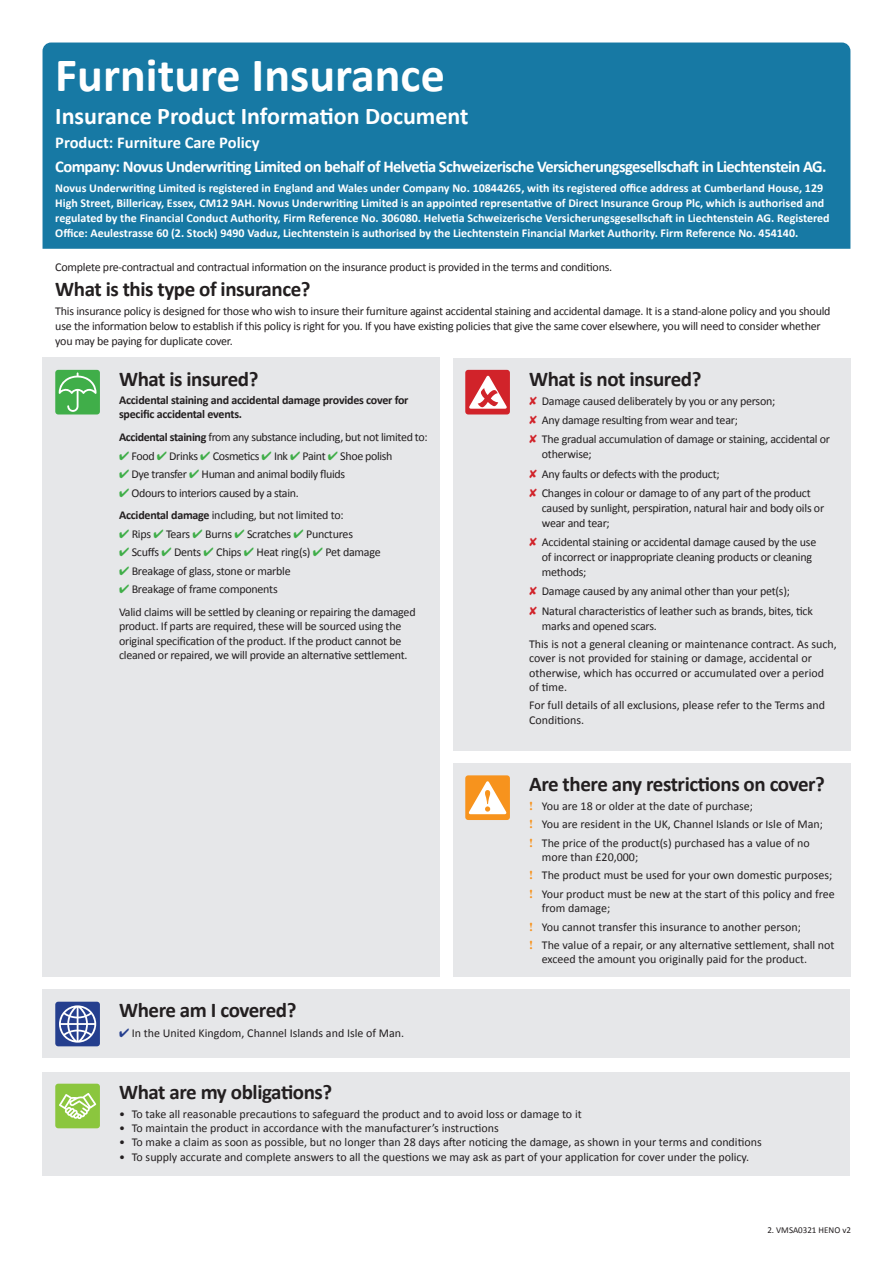
<style>
.page{position:relative;width:893px;height:1263px;background:#fff}
.page>*{position:absolute;margin:0;border:0;box-sizing:border-box;transform-origin:0 0}
.t1{font:700 48px "Calibri";color:#fff}
.t2{font:700 24px "Calibri";color:#fff}
.t3{font:700 21px "Calibri";letter-spacing:-.02em;color:#231f20}
.t4{font:700 16.5px "Calibri";letter-spacing:-.035em;color:#fff}
.t5{font:700 16.5px "Calibri";color:#fff}
.t6{font:12px/15px "Calibri";letter-spacing:-.02em;color:#231f20}
.t7{font:12px/14.2px "Calibri";color:#231f20}
.t8{font:700 12px/15px "Calibri";color:#fff}
.t9{font:700 12px/14.2px "Calibri";letter-spacing:-.02em;color:#231f20}
.t10{font:9px "Calibri";color:#231f20}
.s1{color:#d1232a}
.s2{font-weight:700}
.s3{color:#40ae49}
.s4{color:#253f8e}
.s5{font-family:"Times";font-weight:700;color:#f7931d}
</style>
<div class="page">
<div style="left:43px;top:43px;width:807px;height:206px;background:#1779a4"></div>
<div style="left:43px;top:358px;width:397px;height:619px;background:#e6e7e9"></div>
<div style="left:55px;top:370px;width:45px;height:44px;background:#40ae49;border-radius:3px"></div>
<svg style="left:59px;top:372px;width:38px;height:40px"></svg>
<div style="left:453px;top:358px;width:397px;height:392px;background:#e6e7e9"></div>
<div style="left:465px;top:370px;width:45px;height:44px;background:#d1232a;border-radius:3px"></div>
<svg style="left:469px;top:375px;width:38px;height:34px"></svg>
<div style="left:453px;top:763px;width:397px;height:214px;background:#e6e7e9"></div>
<div style="left:465px;top:775px;width:45px;height:45px;background:#f7931d;border-radius:3px"></div>
<svg style="left:468px;top:781px;width:39px;height:33px"></svg>
<div style="left:43px;top:990px;width:807px;height:68px;background:#e6e7e9"></div>
<div style="left:55px;top:1002px;width:45px;height:44px;background:#253f8e;border-radius:3px"></div>
<svg style="left:59px;top:1005px;width:37px;height:38px"></svg>
<div style="left:43px;top:1071px;width:807px;height:104px;background:#e6e7e9"></div>
<div style="left:55px;top:1084px;width:45px;height:44px;background:#8bc63e;border-radius:3px"></div>
<svg style="left:59px;top:1093px;width:37px;height:26px"></svg>
<p class="t1" style="left:55px;top:45px;width:391px">Furniture Insurance</p>
<p class="t2" style="left:55px;top:101px;width:415px">Insurance Product Information Document</p>
<p class="t5" style="left:55px;top:132px;width:206px">Product: Furniture Care Policy</p>
<p class="t4" style="left:55px;top:156px;width:773px">Company: Novus Underwriting Limited on behalf of Helvetia Schweizerische Versicherungsgesellschaft in Liechtenstein AG.</p>
<p class="t8" style="left:55px;top:180px;width:776px">Novus Underwriting Limited is registered in England and Wales under Company No. 10844265, with its registered office address at Cumberland House, 129<br>High Street, Billericay, Essex, CM12 9AH. Novus Underwriting Limited is an appointed representative of Direct Insurance Group Plc, which is authorised and regulated by the Financial Conduct Authority, Firm Reference No. 306080. Helvetia Schweizerische Versicherungsgesellschaft in Liechtenstein AG. Registered Office: Aeulestrasse 60 (2. Stock) 9490 Vaduz, Liechtenstein is authorised by the Liechtenstein Financial Market Authority. Firm Reference No. 454140.</p>
<p class="t6" style="left:55px;top:259px;width:558px">Complete pre-contractual and contractual information on the insurance product is provided in the terms and conditions.</p>
<p class="t3" style="left:55px;top:275px;width:257px">What is this type of insurance?</p>
<p class="t6" style="left:55px;top:304px;width:777px">This insurance policy is designed for those who wish to insure their furniture against accidental staining and accidental damage. It is a stand-alone policy and you should use the information below to establish if this policy is right for you. If you have existing policies that give the same cover elsewhere, you will need to consider whether you may be paying for duplicate cover.</p>
<p class="t3" style="left:529px;top:365px;width:174px">What is not insured?</p>
<p class="t6" style="left:529px;top:393px;width:248px"><span class="s1">✘</span> Damage caused deliberately by you or any person;</p>
<p class="t6" style="left:529px;top:413px;width:210px"><span class="s1">✘</span> Any damage resulting from wear and tear;</p>
<p class="t6" style="left:542px;top:432px;width:290px;text-indent:-13px"><span class="s1">✘</span> The gradual accumulation of damage or staining, accidental or otherwise;</p>
<p class="t6" style="left:529px;top:466px;width:192px"><span class="s1">✘</span> Any faults or defects with the product;</p>
<p class="t6" style="left:542px;top:485px;width:284px;text-indent:-13px"><span class="s1">✘</span> Changes in colour or damage to of any part of the product caused by sunlight, perspiration, natural hair and body oils or wear and tear;</p>
<p class="t6" style="left:542px;top:535px;width:276px;text-indent:-13px"><span class="s1">✘</span> Accidental staining or accidental damage caused by the use of incorrect or inappropriate cleaning products or cleaning methods;</p>
<p class="t6" style="left:529px;top:584px;width:262px"><span class="s1">✘</span> Damage caused by any animal other than your pet(s);</p>
<p class="t6" style="left:542px;top:603px;width:273px;text-indent:-13px"><span class="s1">✘</span> Natural characteristics of leather such as brands, bites, tick marks and opened scars.</p>
<p class="t7" style="left:529px;top:637px;width:309px">This is not a general cleaning or maintenance contract. As such, cover is not provided for staining or damage, accidental or otherwise, which has occurred or accumulated over a period of time.</p>
<p class="t7" style="left:529px;top:698px;width:298px">For full details of all exclusions, please refer to the Terms and<br>Conditions.</p>
<p class="t3" style="left:119px;top:365px;width:141px">What is insured?</p>
<p class="t9" style="left:119px;top:393px;width:291px">Accidental staining and accidental damage provides cover for specific accidental events.</p>
<p class="t6" style="left:119px;top:430px;width:310px"><span class="s2">Accidental staining</span> from any substance including, but not limited to:</p>
<p class="t6" style="left:119px;top:448px;width:275px"><span class="s3">✔</span> Food <span class="s3">✔</span> Drinks <span class="s3">✔</span> Cosmetics <span class="s3">✔</span> Ink <span class="s3">✔</span> Paint <span class="s3">✔</span> Shoe polish</p>
<p class="t6" style="left:119px;top:467px;width:228px"><span class="s3">✔</span> Dye transfer <span class="s3">✔</span> Human and animal bodily fluids</p>
<p class="t6" style="left:119px;top:485px;width:181px"><span class="s3">✔</span> Odours to interiors caused by a stain.</p>
<p class="t6" style="left:119px;top:508px;width:226px"><span class="s2">Accidental damage</span> including, but not limited to:</p>
<p class="t6" style="left:119px;top:526px;width:235px"><span class="s3">✔</span> Rips <span class="s3">✔</span> Tears <span class="s3">✔</span> Burns <span class="s3">✔</span> Scratches <span class="s3">✔</span> Punctures</p>
<p class="t6" style="left:119px;top:545px;width:263px"><span class="s3">✔</span> Scuffs <span class="s3">✔</span> Dents <span class="s3">✔</span> Chips <span class="s3">✔</span> Heat ring(s) <span class="s3">✔</span> Pet damage</p>
<p class="t6" style="left:119px;top:563px;width:173px"><span class="s3">✔</span> Breakage of glass, stone or marble</p>
<p class="t6" style="left:119px;top:582px;width:160px"><span class="s3">✔</span> Breakage of frame components</p>
<p class="t6" style="left:119px;top:605px;width:298px;line-height:14.2px">Valid claims will be settled by cleaning or repairing the damaged product. If parts are required, these will be sourced using the original specification of the product. If the product cannot be cleaned or repaired, we will provide an alternative settlement.</p>
<p class="t3" style="left:119px;top:997px;width:179px">Where am I covered?</p>
<p class="t7" style="left:119px;top:1026px;width:287px"><span class="s4">✔</span> In the United Kingdom, Channel Islands and Isle of Man.</p>
<p class="t3" style="left:529px;top:771px;width:297px">Are there any restrictions on cover?</p>
<p class="t7" style="left:529px;top:798px;width:226px"><span class="s5">!</span> You are 18 or older at the date of purchase;</p>
<p class="t7" style="left:529px;top:817px;width:295px"><span class="s5">!</span> You are resident in the UK, Channel Islands or Isle of Man;</p>
<p class="t7" style="left:542px;top:835px;width:269px;text-indent:-13px"><span class="s5">!</span> The price of the product(s) purchased has a value of no more than £20,000;</p>
<p class="t7" style="left:529px;top:868px;width:305px"><span class="s5">!</span> The product must be used for your own domestic purposes;</p>
<p class="t7" style="left:542px;top:887px;width:294px;text-indent:-13px"><span class="s5">!</span> Your product must be new at the start of this policy and free from damage;</p>
<p class="t7" style="left:529px;top:919px;width:273px"><span class="s5">!</span> You cannot transfer this insurance to another person;</p>
<p class="t7" style="left:542px;top:938px;width:294px;text-indent:-13px"><span class="s5">!</span> The value of a repair, or any alternative settlement, shall not exceed the amount you originally paid for the product.</p>
<p class="t3" style="left:119px;top:1079px;width:215px">What are my obligations?</p>
<p class="t7" style="left:119px;top:1107px;width:464px">• To take all reasonable precautions to safeguard the product and to avoid loss or damage to it</p>
<p class="t7" style="left:119px;top:1121px;width:381px">• To maintain the product in accordance with the manufacturer’s instructions</p>
<p class="t7" style="left:119px;top:1135px;width:644px">• To make a claim as soon as possible, but no longer than 28 days after noticing the damage, as shown in your terms and conditions</p>
<p class="t7" style="left:119px;top:1149px;width:632px">• To supply accurate and complete answers to all the questions we may ask as part of your application for cover under the policy.</p>
<p class="t10" style="left:767px;top:1224px;width:85px">2. VMSA0321 HENO v2</p>
</div>
